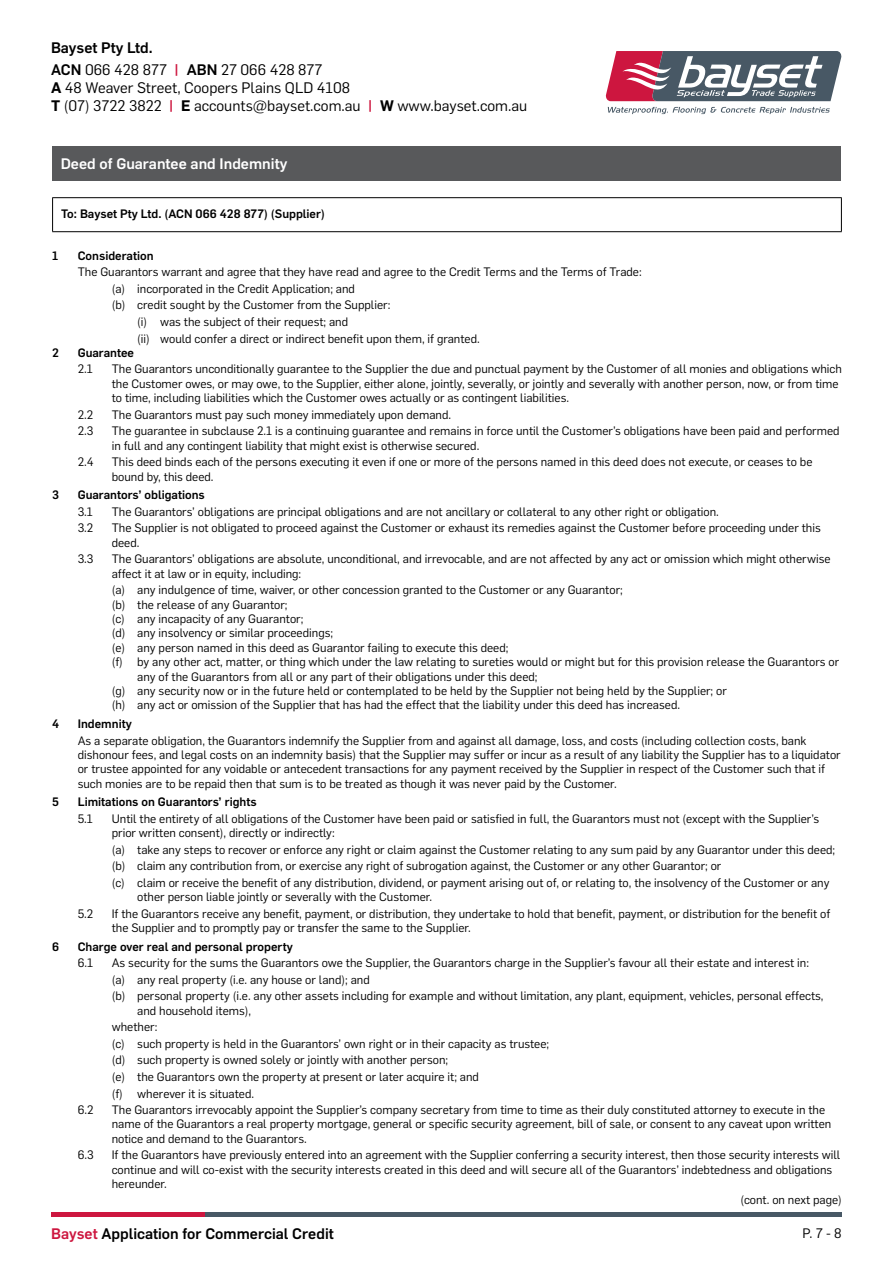
<style>
.page{position:relative;width:893px;height:1263px;background:#fff}
.page>*{position:absolute;margin:0;border:0;box-sizing:border-box;transform-origin:0 0}
.t1{font:15px/22.2px "Flama";color:#000}
.t2{font:500 15px "Flama";color:#000}
.t3{font:500 15px "Flama";color:#fff}
.t4{font:13.5px "Flama";color:#000}
.t5{font:12px/14.4px "Flama";color:#000}
.t6{font:500 12px "Flama";color:#000}
.s1{font-weight:500}
.s2{font-weight:500;color:#cd163f}
.s3{font-weight:600}
.s4{color:#cd163f}
</style>
<div class="page">
<hr style="left:51px;top:1212px;width:154px;height:4px;background:#cd163f">
<hr style="left:205px;top:1212px;width:637px;height:4px;background:#485865">
<svg style="left:608px;top:107px;width:222px;height:7px"></svg>
<svg style="left:605px;top:51px;width:237px;height:50px"></svg>
<div style="left:52px;top:147px;width:789px;height:34px;background:#58595b"></div>
<hr style="left:52px;top:197px;width:790px;height:1px;background:#000">
<hr style="left:52px;top:198px;width:1px;height:33px;background:#000">
<hr style="left:841px;top:198px;width:1px;height:33px;background:#000">
<hr style="left:52px;top:231px;width:790px;height:1px;background:#000">
<p class="t1" style="left:51px;top:35px;width:273px"><span class="s1">Bayset Pty Ltd.<br>ACN</span> 066 428 877 <span class="s2">|</span> <span class="s1">ABN</span> 27 066 428 877</p>
<p class="t1" style="left:51px;top:78px;width:478px;line-height:18px"><span class="s3">A</span> 48 Weaver Street, Coopers Plains QLD 4108<br><span class="s3">T</span> (07) 3722 3822 <span class="s2">|</span> <span class="s3">E</span> accounts@bayset.com.au <span class="s2">|</span> <span class="s3">W</span> www.bayset.com.au</p>
<p class="t3" style="left:61px;top:153px;width:228px">Deed of Guarantee and Indemnity</p>
<p class="t6" style="left:61px;top:206px;width:265px">To: Bayset Pty Ltd. (ACN 066 428 877) (Supplier)</p>
<p class="t6" style="left:52px;top:247px;width:8px">1</p>
<p class="t6" style="left:78px;top:247px;width:77px">Consideration</p>
<p class="t5" style="left:78px;top:264px;width:565px">The Guarantors warrant and agree that they have read and agree to the Credit Terms and the Terms of Trade:</p>
<p class="t5" style="left:112px;top:281px;width:245px">(a) incorporated in the Credit Application; and</p>
<p class="t5" style="left:112px;top:297px;width:280px">(b) credit sought by the Customer from the Supplier:</p>
<p class="t5" style="left:137px;top:314px;width:212px">(i) was the subject of their request; and</p>
<p class="t5" style="left:137px;top:330px;width:344px">(ii) would confer a direct or indirect benefit upon them, if granted.</p>
<p class="t6" style="left:52px;top:344px;width:8px">2</p>
<p class="t6" style="left:78px;top:344px;width:58px">Guarantee</p>
<p class="t5" style="left:78px;top:361px;width:17px">2.1</p>
<p class="t5" style="left:112px;top:361px;width:732px">The Guarantors unconditionally guarantee to the Supplier the due and punctual payment by the Customer of all monies and obligations which the Customer owes, or may owe, to the Supplier, either alone, jointly, severally, or jointly and severally with another person, now, or from time to time, including liabilities which the Customer owes actually or as contingent liabilities.</p>
<p class="t5" style="left:78px;top:407px;width:17px">2.2</p>
<p class="t5" style="left:112px;top:407px;width:341px">The Guarantors must pay such money immediately upon demand.</p>
<p class="t5" style="left:78px;top:423px;width:17px">2.3</p>
<p class="t5" style="left:112px;top:423px;width:729px">The guarantee in subclause 2.1 is a continuing guarantee and remains in force until the Customer’s obligations have been paid and performed in full and any contingent liability that might exist is otherwise secured.</p>
<p class="t5" style="left:78px;top:454px;width:17px">2.4</p>
<p class="t5" style="left:112px;top:454px;width:702px">This deed binds each of the persons executing it even if one or more of the persons named in this deed does not execute, or ceases to be bound by, this deed.</p>
<p class="t6" style="left:52px;top:486px;width:8px">3</p>
<p class="t6" style="left:78px;top:486px;width:129px">Guarantors’ obligations</p>
<p class="t5" style="left:78px;top:504px;width:17px">3.1</p>
<p class="t5" style="left:112px;top:504px;width:609px">The Guarantors’ obligations are principal obligations and are not ancillary or collateral to any other right or obligation.</p>
<p class="t5" style="left:78px;top:520px;width:17px">3.2</p>
<p class="t5" style="left:112px;top:520px;width:711px">The Supplier is not obligated to proceed against the Customer or exhaust its remedies against the Customer before proceeding under this deed.</p>
<p class="t5" style="left:78px;top:551px;width:17px">3.3</p>
<p class="t5" style="left:112px;top:551px;width:720px">The Guarantors’ obligations are absolute, unconditional, and irrevocable, and are not affected by any act or omission which might otherwise affect it at law or in equity, including:</p>
<p class="t5" style="left:112px;top:582px;width:513px">(a) any indulgence of time, waiver, or other concession granted to the Customer or any Guarantor;</p>
<p class="t5" style="left:112px;top:596px;width:177px">(b) the release of any Guarantor;</p>
<p class="t5" style="left:112px;top:611px;width:193px">(c) any incapacity of any Guarantor;</p>
<p class="t5" style="left:112px;top:625px;width:223px">(d) any insolvency or similar proceedings;</p>
<p class="t5" style="left:112px;top:640px;width:398px">(e) any person named in this deed as Guarantor failing to execute this deed;</p>
<p class="t5" style="left:112px;top:654px;width:729px">(f) by any other act, matter, or thing which under the law relating to sureties would or might but for this provision release the Guarantors or</p>
<p class="t5" style="left:137px;top:668px;width:402px">any of the Guarantors from all or any part of their obligations under this deed;</p>
<p class="t5" style="left:112px;top:683px;width:617px">(g) any security now or in the future held or contemplated to be held by the Supplier not being held by the Supplier; or</p>
<p class="t5" style="left:112px;top:697px;width:570px">(h) any act or omission of the Supplier that has had the effect that the liability under this deed has increased.</p>
<p class="t6" style="left:52px;top:715px;width:9px">4</p>
<p class="t6" style="left:78px;top:715px;width:56px">Indemnity</p>
<p class="t5" style="left:78px;top:732px;width:764px">As a separate obligation, the Guarantors indemnify the Supplier from and against all damage, loss, and costs (including collection costs, bank dishonour fees, and legal costs on an indemnity basis) that the Supplier may suffer or incur as a result of any liability the Supplier has to a liquidator or trustee appointed for any voidable or antecedent transactions for any payment received by the Supplier in respect of the Customer such that if such monies are to be repaid then that sum is to be treated as though it was never paid by the Customer.</p>
<p class="t6" style="left:52px;top:793px;width:8px">5</p>
<p class="t6" style="left:78px;top:793px;width:180px">Limitations on Guarantors’ rights</p>
<p class="t5" style="left:78px;top:811px;width:17px">5.1</p>
<p class="t5" style="left:112px;top:811px;width:709px">Until the entirety of all obligations of the Customer have been paid or satisfied in full, the Guarantors must not (except with the Supplier’s prior written consent), directly or indirectly:</p>
<p class="t5" style="left:112px;top:841px;width:725px;line-height:16.5px">(a) take any steps to recover or enforce any right or claim against the Customer relating to any sum paid by any Guarantor under this deed; (b) claim any contribution from, or exercise any right of subrogation against, the Customer or any other Guarantor; or<br>(c) claim or receive the benefit of any distribution, dividend, or payment arising out of, or relating to, the insolvency of the Customer or any</p>
<p class="t5" style="left:137px;top:889px;width:297px">other person liable jointly or severally with the Customer.</p>
<p class="t5" style="left:78px;top:906px;width:17px">5.2</p>
<p class="t5" style="left:112px;top:906px;width:720px">If the Guarantors receive any benefit, payment, or distribution, they undertake to hold that benefit, payment, or distribution for the benefit of the Supplier and to promptly pay or transfer the same to the Supplier.</p>
<p class="t6" style="left:52px;top:938px;width:9px">6</p>
<p class="t6" style="left:78px;top:938px;width:217px">Charge over real and personal property</p>
<p class="t5" style="left:78px;top:955px;width:17px">6.1</p>
<p class="t5" style="left:112px;top:954px;width:713px;line-height:16.5px">As security for the sums the Guarantors owe the Supplier, the Guarantors charge in the Supplier’s favour all their estate and interest in: (a) any real property (i.e. any house or land); and<br>(b) personal property (i.e. any other assets including for example and without limitation, any plant, equipment, vehicles, personal effects,</p>
<p class="t5" style="left:112px;top:1002px;width:439px;line-height:16.5px;text-indent:26px">and household items),<br>whether:<br>(c) such property is held in the Guarantors’ own right or in their capacity as trustee; (d) such property is owned solely or jointly with another person;<br>(e) the Guarantors own the property at present or later acquire it; and<br>(f) wherever it is situated.</p>
<p class="t5" style="left:78px;top:1102px;width:17px">6.2</p>
<p class="t5" style="left:112px;top:1102px;width:721px">The Guarantors irrevocably appoint the Supplier’s company secretary from time to time as their duly constituted attorney to execute in the name of the Guarantors a real property mortgage, general or specific security agreement, bill of sale, or consent to any caveat upon written notice and demand to the Guarantors.</p>
<p class="t5" style="left:78px;top:1147px;width:17px">6.3</p>
<p class="t5" style="left:112px;top:1147px;width:730px">If the Guarantors have previously entered into an agreement with the Supplier conferring a security interest, then those security interests will continue and will co-exist with the security interests created in this deed and will secure all of the Guarantors’ indebtedness and obligations hereunder.</p>
<p class="t5" style="left:740px;top:1191px;width:103px">(cont. on next page)</p>
<p class="t2" style="left:51px;top:1223px;width:284px"><span class="s4">Bayset</span> Application for Commercial Credit</p>
<p class="t4" style="left:802px;top:1224px;width:41px">P. 7 - 8</p>
</div>
